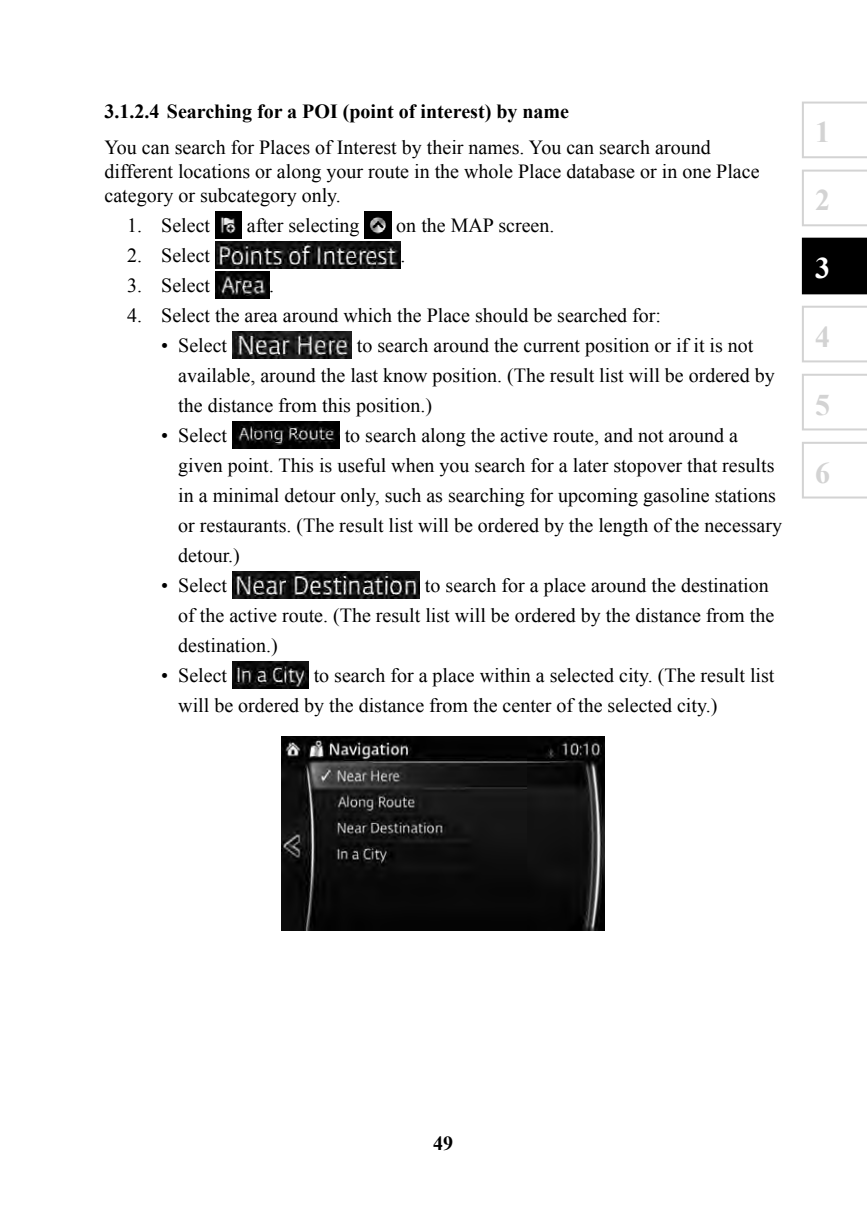
<style>
.page{position:relative;width:867px;height:1220px;background:#fff}
.page>*{position:absolute;margin:0;border:0;box-sizing:border-box;transform-origin:0 0}
.t1{font:700 30px "Times New Roman";color:#d3d3d3}
.t2{font:700 30px "Times New Roman";color:#fff}
.t3{font:20px/30px "Times New Roman";color:#000}
.t4{font:700 20px "Times New Roman";color:#000}
</style>
<div class="page">
<svg style="left:802px;top:102px;width:65px;height:56px"></svg>
<svg style="left:802px;top:170px;width:65px;height:56px"></svg>
<div style="left:802px;top:238px;width:65px;height:56px;background:#000"></div>
<svg style="left:802px;top:306px;width:65px;height:56px"></svg>
<svg style="left:802px;top:374px;width:65px;height:56px"></svg>
<svg style="left:802px;top:442px;width:65px;height:56px"></svg>
<img style="left:215px;top:212px;width:27px;height:26px">
<img style="left:365px;top:212px;width:26px;height:26px">
<img style="left:215px;top:242px;width:186px;height:26px">
<img style="left:215px;top:272px;width:54px;height:26px">
<img style="left:232px;top:332px;width:120px;height:26px">
<img style="left:232px;top:422px;width:108px;height:26px">
<img style="left:232px;top:572px;width:188px;height:26px">
<img style="left:232px;top:662px;width:77px;height:26px">
<img style="left:282px;top:736px;width:323px;height:194px">
<p class="t4" style="left:105px;top:100px;width:466px">3.1.2.4 Searching for a POI (point of interest) by name</p>
<p class="t3" style="left:105px;top:135px;width:657px;line-height:24px">You can search for Places of Interest by their names. You can search around different locations or along your route in the whole Place database or in one Place category or subcategory only.</p>
<p class="t3" style="left:127px;top:210px;width:84px">1. Select</p>
<p class="t3" style="left:247px;top:210px;width:114px">after selecting</p>
<p class="t3" style="left:396px;top:210px;width:160px">on the MAP screen.</p>
<p class="t3" style="left:127px;top:240px;width:84px">2. Select</p>
<p class="t3" style="left:401px;top:240px;width:6px">.</p>
<p class="t3" style="left:127px;top:270px;width:84px">3. Select</p>
<p class="t3" style="left:269px;top:270px;width:6px">.</p>
<p class="t3" style="left:127px;top:300px;width:535px">4. Select the area around which the Place should be searched for:</p>
<p class="t3" style="left:161px;top:330px;width:67px">• Select</p>
<p class="t3" style="left:178px;top:330px;width:598px;text-indent:179px">to search around the current position or if it is not available, around the last know position. (The result list will be ordered by the distance from this position.)</p>
<p class="t3" style="left:161px;top:420px;width:67px">• Select</p>
<p class="t3" style="left:178px;top:420px;width:605px;text-indent:166px">to search along the active route, and not around a given point. This is useful when you search for a later stopover that results in a minimal detour only, such as searching for upcoming gasoline stations or restaurants. (The result list will be ordered by the length of the necessary detour.)</p>
<p class="t3" style="left:161px;top:570px;width:67px">• Select</p>
<p class="t3" style="left:178px;top:570px;width:598px;text-indent:247px">to search for a place around the destination of the active route. (The result list will be ordered by the distance from the destination.)</p>
<p class="t3" style="left:161px;top:660px;width:67px">• Select</p>
<p class="t3" style="left:178px;top:660px;width:598px;text-indent:135px">to search for a place within a selected city. (The result list will be ordered by the distance from the center of the selected city.)</p>
<h1 class="t1" style="left:815px;top:116px;width:16px">1</h1>
<h1 class="t1" style="left:815px;top:184px;width:16px">2</h1>
<h1 class="t2" style="left:815px;top:252px;width:16px">3</h1>
<h1 class="t1" style="left:815px;top:320px;width:16px">4</h1>
<h1 class="t1" style="left:815px;top:388px;width:16px">5</h1>
<h1 class="t1" style="left:815px;top:456px;width:16px">6</h1>
<p class="t4" style="left:433px;top:1132px;width:21px">49</p>
</div>
